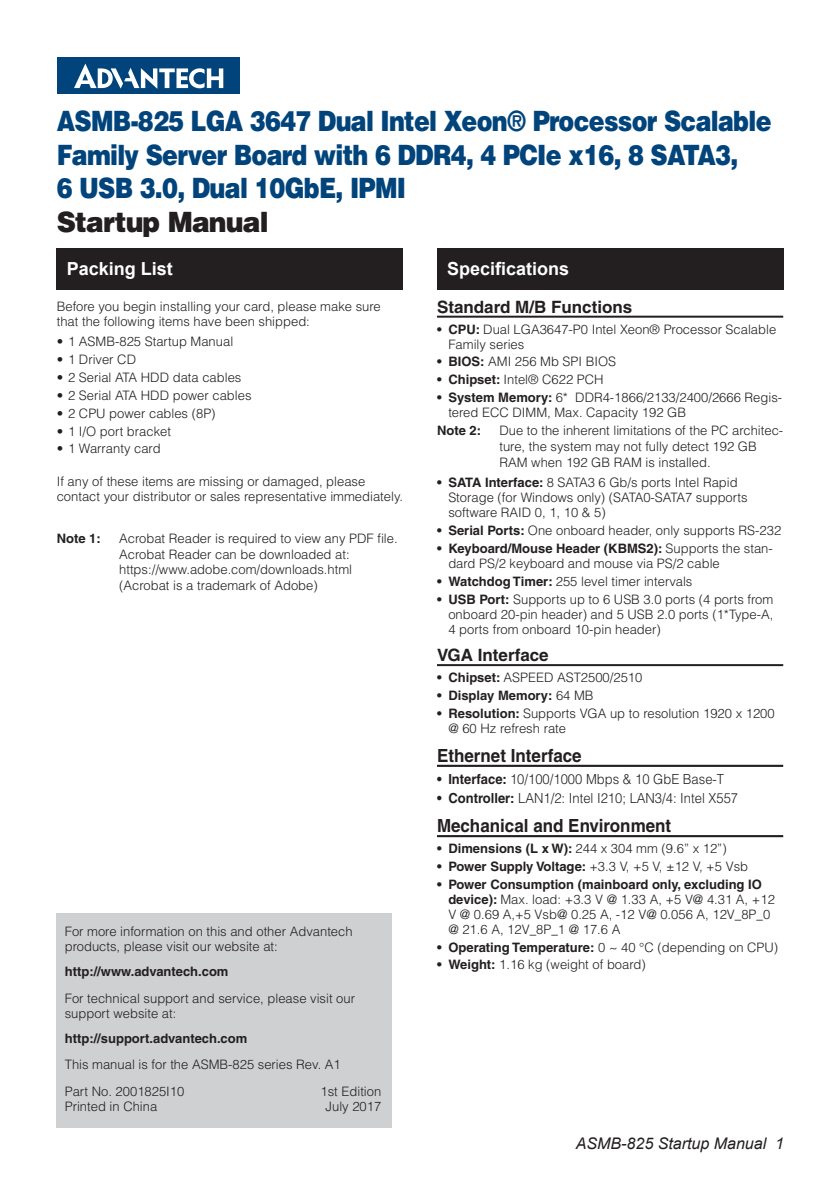
<style>
.page{position:relative;width:840px;height:1191px;background:#fff}
.page>*{position:absolute;margin:0;border:0;box-sizing:border-box;transform-origin:0 0}
.Start_-_Title_Block{font:900 28px/33.6px "Helvetica";letter-spacing:-.03em;color:#00447b;scale:.85 1}
.Start_-_Title_Block-2{font:900 28px "Helvetica";letter-spacing:-.03em;color:#231f20;scale:.95 1}
.Start_-_Subheading{font:700 18px "Helvetica";color:#231f20;scale:.94 1}
.Start_-_Black_Headin{font:700 18px "Arial";color:#fff}
.Start_-_Subheading-2{font:700 17px "Helvetica";color:#231f20}
.t1{font:italic 16px "Arial";color:#231f20}
.t2{font:300 13.8px "Helvetica";color:#231f20;scale:.94 1}
.Start_-_Caution_Note{font:300 13px/15px "Helvetica";color:#231f20}
.Start_-_Body_Text{font:300 13px/15px "Helvetica";color:#231f20}
.Start_-_Body_Text_Bo{font:700 13px "Helvetica";color:#231f20}
.Start_-_Body_Text-2{font:700 13px "Helvetica";color:#231f20}
.Start_-_Caution_Note-2{font:700 13px "Helvetica";color:#231f20}
.s1{font-weight:700}
.s2{font-weight:300}
</style>
<div class="page">
<div style="left:57px;top:913px;width:334px;height:214px;background:#cfd0d2"></div>
<div style="left:57px;top:57px;width:182px;height:37px;background:#00447b"></div>
<svg style="left:74px;top:64px;width:149px;height:25px"></svg>
<hr style="left:437px;top:316px;width:345px;height:2px;background:#231f20">
<hr style="left:437px;top:664px;width:345px;height:2px;background:#231f20">
<hr style="left:437px;top:764px;width:345px;height:3px;background:#231f20">
<hr style="left:437px;top:835px;width:345px;height:2px;background:#231f20">
<div style="left:437px;top:248px;width:345px;height:42px;background:#231f20"></div>
<div style="left:57px;top:248px;width:346px;height:42px;background:#231f20"></div>
<p class="Start_-_Title_Block" style="left:57px;top:103px;width:842px">ASMB-825 LGA 3647 Dual Intel Xeon® Processor Scalable<br>Family Server Board with 6 DDR4, 4 PCIe x16, 8 SATA3,<br>6 USB 3.0, Dual 10GbE, IPMI</p>
<p class="Start_-_Title_Block-2" style="left:57px;top:203px;width:224px">Startup Manual</p>
<p class="Start_-_Black_Headin" style="left:67px;top:256px;width:108px">Packing List</p>
<p class="Start_-_Black_Headin" style="left:447px;top:256px;width:124px">Specifications</p>
<p class="Start_-_Body_Text" style="left:57px;top:298px;width:325px">Before you begin installing your card, please make sure that the following items have been shipped:</p>
<p class="Start_-_Caution_Note" style="left:57px;top:334px;width:178px">• 1 ASMB-825 Startup Manual</p>
<p class="Start_-_Caution_Note" style="left:57px;top:352px;width:81px">• 1 Driver CD</p>
<p class="Start_-_Caution_Note" style="left:57px;top:369px;width:186px">• 2 Serial ATA HDD data cables</p>
<p class="Start_-_Caution_Note" style="left:57px;top:387px;width:196px">• 2 Serial ATA HDD power cables</p>
<p class="Start_-_Caution_Note" style="left:57px;top:405px;width:160px">• 2 CPU power cables (8P)</p>
<p class="Start_-_Caution_Note" style="left:57px;top:423px;width:116px">• 1 I/O port bracket</p>
<p class="Start_-_Caution_Note" style="left:57px;top:441px;width:105px">• 1 Warranty card</p>
<p class="Start_-_Body_Text" style="left:57px;top:474px;width:347px">If any of these items are missing or damaged, please contact your distributor or sales representative immediately.</p>
<p class="Start_-_Caution_Note-2" style="left:57px;top:531px;width:46px">Note 1:</p>
<p class="Start_-_Caution_Note" style="left:119px;top:530px;width:280px;line-height:15.6px">Acrobat Reader is required to view any PDF file.<br>Acrobat Reader can be downloaded at: https://www.adobe.com/downloads.html (Acrobat is a trademark of Adobe)</p>
<p class="Start_-_Body_Text" style="left:65px;top:923px;width:289px">For more information on this and other Advantech products, please visit our website at:</p>
<p class="Start_-_Body_Text-2" style="left:65px;top:963px;width:165px">http://www.advantech.com</p>
<p class="Start_-_Body_Text" style="left:65px;top:990px;width:291px">For technical support and service, please visit our support website at:</p>
<p class="Start_-_Body_Text_Bo" style="left:65px;top:1030px;width:184px">http://support.advantech.com</p>
<p class="Start_-_Body_Text" style="left:65px;top:1056px;width:277px">This manual is for the ASMB-825 series Rev. A1</p>
<p class="Start_-_Body_Text" style="left:65px;top:1083px;width:121px">Part No. 2001825I10<br>Printed in China</p>
<p class="Start_-_Caution_Note" style="left:320px;top:1083px;width:62px">1st Edition</p>
<p class="Start_-_Caution_Note" style="left:325px;top:1098px;width:57px">July 2017</p>
<p class="Start_-_Subheading-2" style="left:437px;top:296px;width:197px">Standard M/B Functions</p>
<p class="Start_-_Caution_Note" style="left:448px;top:321px;width:329px;text-indent:-11px"><span class="s1">• CPU:</span> Dual LGA3647-P0 Intel Xeon® Processor Scalable<br>Family series</p>
<p class="Start_-_Caution_Note" style="left:437px;top:354px;width:180px"><span class="s1">• BIOS:</span> AMI 256 Mb SPI BIOS</p>
<p class="Start_-_Caution_Note" style="left:437px;top:372px;width:168px"><span class="s1">• Chipset:</span> Intel® C622 PCH</p>
<p class="Start_-_Caution_Note" style="left:448px;top:389px;width:335px;text-indent:-11px"><span class="s1">• System Memory:</span> 6* DDR4-1866/2133/2400/2666 Regis&shy;tered ECC DIMM, Max. Capacity 192 GB</p>
<p class="Start_-_Caution_Note-2" style="left:437px;top:423px;width:46px">Note 2:</p>
<p class="Start_-_Caution_Note" style="left:499px;top:423px;width:285px;line-height:15.6px">Due to the inherent limitations of the PC architec&shy;ture, the system may not fully detect 192 GB<br>RAM when 192 GB RAM is installed.</p>
<p class="Start_-_Caution_Note" style="left:448px;top:475px;width:300px;text-indent:-11px"><span class="s1">• SATA Interface:</span> 8 SATA3 6 Gb/s ports Intel Rapid<br>Storage (for Windows only) (SATA0-SATA7 supports software RAID 0, 1, 10 &amp; 5)</p>
<p class="Start_-_Caution_Note" style="left:437px;top:523px;width:345px"><span class="s1">• Serial Ports:</span> One onboard header, only supports RS-232</p>
<p class="Start_-_Caution_Note" style="left:448px;top:540px;width:326px;text-indent:-11px"><span class="s1">• Keyboard/Mouse Header (KBMS2):</span> Supports the stan&shy;dard PS/2 keyboard and mouse via PS/2 cable</p>
<p class="Start_-_Caution_Note" style="left:437px;top:573px;width:257px"><span class="s1">• Watchdog Timer:</span> 255 level timer intervals</p>
<p class="Start_-_Caution_Note" style="left:448px;top:591px;width:326px;text-align:justify;text-indent:-11px"><span class="s1">• USB Port:</span> Supports up to 6 USB 3.0 ports (4 ports from onboard 20-pin header) and 5 USB 2.0 ports (1*Type-A, 4 ports from onboard 10-pin header)</p>
<p class="Start_-_Subheading-2" style="left:437px;top:645px;width:113px">VGA Interface</p>
<p class="Start_-_Caution_Note" style="left:437px;top:669px;width:207px"><span class="s1">• Chipset:</span> ASPEED AST2500/2510</p>
<p class="Start_-_Body_Text_Bo" style="left:437px;top:687px;width:158px">• Display Memory: <span class="s2">64 MB</span></p>
<p class="Start_-_Caution_Note" style="left:448px;top:705px;width:328px;text-indent:-11px"><span class="s1">• Resolution:</span> Supports VGA up to resolution 1920 x 1200 @ 60 Hz refresh rate</p>
<p class="Start_-_Subheading" style="left:437px;top:744px;width:155px">Ethernet Interface</p>
<p class="t2" style="left:437px;top:770px;width:307px"><span class="s1">• Interface:</span> 10/100/1000 Mbps &amp; 10 GbE Base-T</p>
<p class="t2" style="left:437px;top:789px;width:322px"><span class="s1">• Controller:</span> LAN1/2: Intel I210; LAN3/4: Intel X557</p>
<p class="Start_-_Subheading" style="left:437px;top:814px;width:250px">Mechanical and Environment</p>
<p class="Start_-_Caution_Note" style="left:437px;top:840px;width:291px"><span class="s1">• Dimensions (L x W):</span> 244 x 304 mm (9.6” x 12”)</p>
<p class="Start_-_Body_Text_Bo" style="left:437px;top:858px;width:312px">• Power Supply Voltage: <span class="s2">+3.3 V, +5 V, ±12 V, +5 Vsb</span></p>
<p class="Start_-_Caution_Note" style="left:448px;top:876px;width:328px;text-indent:-11px"><span class="s1">• Power Consumption (mainboard only, excluding IO device):</span> Max. load: +3.3 V @ 1.33 A, +5 V@ 4.31 A, +12<br>V @ 0.69 A,+5 Vsb@ 0.25 A, -12 V@ 0.056 A, 12V_8P_0 @ 21.6 A, 12V_8P_1 @ 17.6 A</p>
<p class="Start_-_Body_Text_Bo" style="left:437px;top:939px;width:342px">• Operating Temperature: <span class="s2">0 ~ 40 °C (depending on CPU)</span></p>
<p class="Start_-_Caution_Note" style="left:437px;top:957px;width:210px"><span class="s1">• Weight:</span> 1.16 kg (weight of board)</p>
<p class="t1" style="left:575px;top:1132px;width:210px">ASMB-825 Startup Manual 1</p>
</div>
